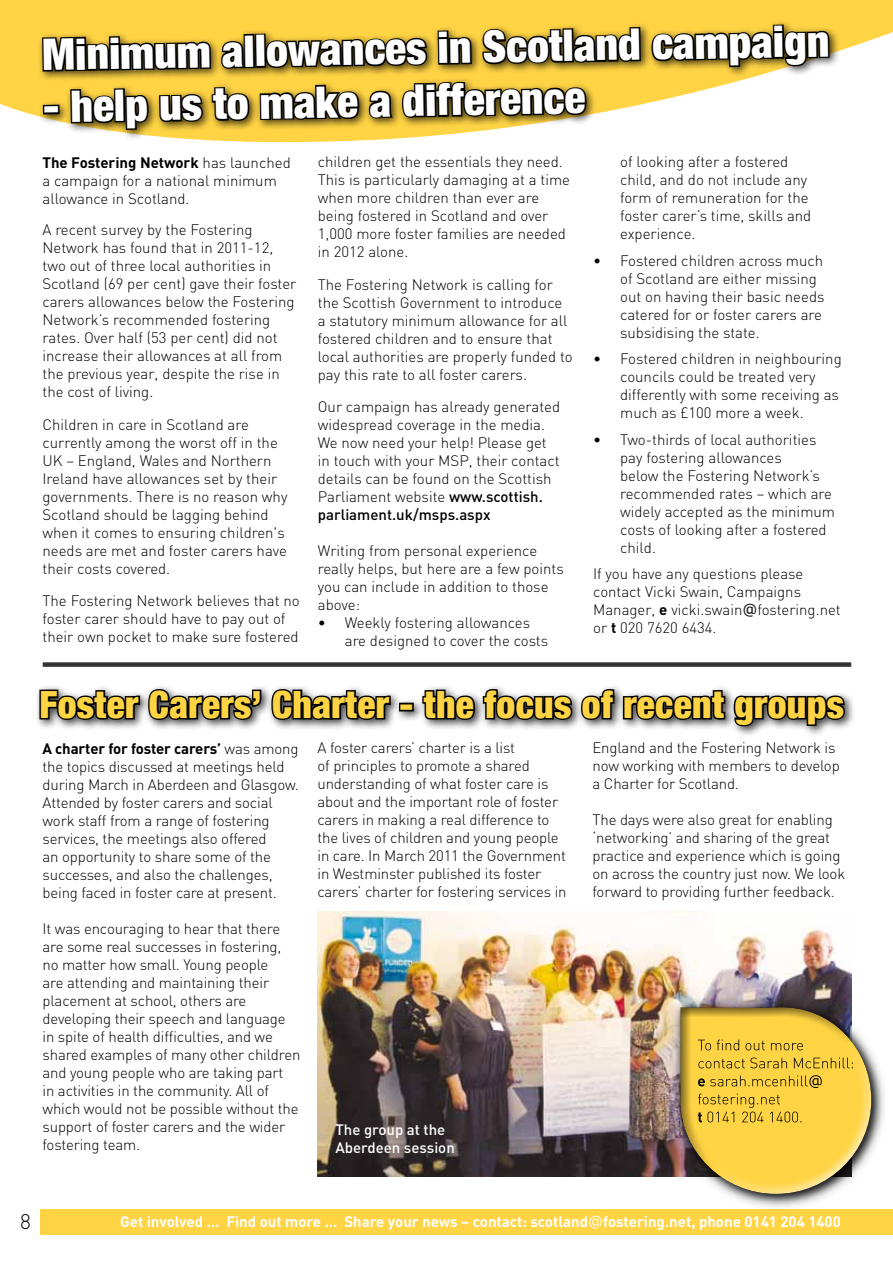
<style>
.page{position:relative;width:893px;height:1263px;background:#fff}
.page>*{position:absolute;margin:0;border:0;box-sizing:border-box;transform-origin:0 0}
.t1{font:900 condensed 43.5px "Helvetica Neue";color:#fff}
.t2{font:900 condensed 37.5px "Helvetica Neue";letter-spacing:.01em;color:#ffd444}
.t3{font:300 21px "DIN";color:#000}
.t4{font:300 15px/18px "DIN";letter-spacing:-.01em;color:#000}
.t5{font:700 15px "DIN";color:#fff}
.t6{font:500 15px/18px "DIN";color:#fff}
.s1{font-weight:700}
.s2{font-weight:500}
.s3{font-family:"Verdana";font-weight:400}
</style>
<div class="page">
<div style="left:40px;top:1209px;width:853px;height:26px;background:#ffd444"></div>
<div style="left:34px;top:684px;width:822px;height:53px;background:#000;opacity:.75"></div>
<svg style="left:38px;top:662px;width:225px;height:60px"></svg>
<svg style="left:270px;top:684px;width:122px;height:38px"></svg>
<div style="left:399px;top:703px;width:15px;height:8px;border:3px solid #000"></div>
<svg style="left:421px;top:687px;width:426px;height:41px"></svg>
<img style="left:317px;top:911px;width:534px;height:265px">
<div style="left:669px;top:996px;width:219px;height:215px;background:#000;opacity:.75"></div>
<svg style="left:680px;top:1006px;width:191px;height:188px;background:#e1bf50"></svg>
<div style="left:43px;top:662px;width:808px;height:5px;background:#343333"></div>
<svg style="left:0;top:0;width:893px;height:116px;fill:#ffd444"></svg>
<div style="left:37px;top:20px;width:804px;height:121px;background:#000;opacity:.75"></div>
<svg style="left:649px;top:0;width:182px;height:141px"></svg>
<svg style="left:41px;top:0;width:601px;height:143px;background:#ab913c"></svg>
<h1 class="t1" style="left:42px;top:28px;width:789px;rotate:-1deg">Minimum allowances in Scotland campaign</h1>
<h1 class="t1" style="left:43px;top:80px;width:544px;rotate:-1deg">- help us to make a difference</h1>
<p class="t4" style="left:43px;top:153px;width:250px"><span class="s1">The Fostering Network</span> has launched a campaign for a national minimum allowance in Scotland.</p>
<p class="t4" style="left:43px;top:221px;width:255px">A recent survey by the Fostering Network has found that in 2011-12, two out of three local authorities in Scotland (69 per cent) gave their foster carers allowances below the Fostering Network’s recommended fostering rates. Over half (53 per cent) did not increase their allowances at all from the previous year, despite the rise in the cost of living.</p>
<p class="t4" style="left:43px;top:416px;width:246px">Children in care in Scotland are currently among the worst off in the UK – England, Wales and Northern Ireland have allowances set by their governments. There is no reason why Scotland should be lagging behind when it comes to ensuring children's needs are met and foster carers have their costs covered.</p>
<p class="t4" style="left:43px;top:591px;width:259px">The Fostering Network believes that no foster carer should have to pay out of their own pocket to make sure fostered</p>
<p class="t4" style="left:318px;top:153px;width:254px">children get the essentials they need.<br>This is particularly damaging at a time when more children than ever are being fostered in Scotland and over<br>1,000 more foster families are needed in 2012 alone.</p>
<p class="t4" style="left:318px;top:276px;width:256px">The Fostering Network is calling for the Scottish Government to introduce a statutory minimum allowance for all fostered children and to ensure that local authorities are properly funded to pay this rate to all foster carers.</p>
<p class="t4" style="left:318px;top:397px;width:244px">Our campaign has already generated widespread coverage in the media.<br>We now need your help! Please get in touch with your MSP, their contact details can be found on the Scottish Parliament website <span class="s2">www.scottish. parliament.uk/msps.aspx</span></p>
<p class="t4" style="left:318px;top:541px;width:248px">Writing from personal experience really helps, but here are a few points you can include in addition to those above:</p>
<p class="t4" style="left:345px;top:613px;width:205px;text-indent:-27px">• Weekly fostering allowances are designed to cover the costs</p>
<p class="t4" style="left:620px;top:153px;width:193px">of looking after a fostered child, and do not include any form of remuneration for the foster carer’s time, skills and experience.</p>
<p class="t4" style="left:620px;top:251px;width:206px;text-indent:-27px">• Fostered children across much of Scotland are either missing out on having their basic needs catered for or foster carers are subsidising the state.</p>
<p class="t4" style="left:620px;top:350px;width:223px;text-indent:-27px">• Fostered children in neighbouring councils could be treated very differently with some receiving as much as £100 more a week.</p>
<p class="t4" style="left:620px;top:430px;width:216px;text-indent:-27px">• Two-thirds of local authorities pay fostering allowances<br>below the Fostering Network’s recommended rates – which are widely accepted as the minimum costs of looking after a fostered child.</p>
<p class="t4" style="left:593px;top:565px;width:249px">If you have any questions please contact Vicki Swain, Campaigns<br>Manager, <span class="s1">e</span> vicki.swain<span class="s3">@</span>fostering.net or <span class="s1">t</span> 020 7620 6434.</p>
<h2 class="t2" style="left:39px;top:681px;width:806px">Foster Carers’ Charter - the focus of recent groups</h2>
<p class="t4" style="left:317px;top:738px;width:251px">A foster carers’ charter is a list<br>of principles to promote a shared understanding of what foster care is about and the important role of foster carers in making a real difference to the lives of children and young people in care. In March 2011 the Government in Westminster published its foster carers’ charter for fostering services in</p>
<p class="t4" style="left:592px;top:738px;width:249px">England and the Fostering Network is now working with members to develop a Charter for Scotland.</p>
<p class="t4" style="left:43px;top:740px;width:258px"><span class="s1">A charter for foster carers’</span> was among the topics discussed at meetings held during March in Aberdeen and Glasgow.<br>Attended by foster carers and social work staff from a range of fostering services, the meetings also offered<br>an opportunity to share some of the successes, and also the challenges, being faced in foster care at present.</p>
<p class="t4" style="left:43px;top:920px;width:259px">It was encouraging to hear that there are some real successes in fostering, no matter how small. Young people<br>are attending and maintaining their placement at school, others are developing their speech and language in spite of health difficulties, and we shared examples of many other children and young people who are taking part<br>in activities in the community. All of which would not be possible without the support of foster carers and the wider fostering team.</p>
<p class="t4" style="left:592px;top:810px;width:254px">The days were also great for enabling ‘networking’ and sharing of the great practice and experience which is going on across the country just now. We look forward to providing further feedback.</p>
<p class="t6" style="left:335px;top:1120px;width:121px">The group at the<br>Aberdeen session</p>
<h3 class="t3" style="left:20px;top:1208px;width:12px">8</h3>
<p class="t5" style="left:99px;top:1211px;width:470px">Get involved ... Find out more ... Share your news – contact: scotland</p>
<p class="t5" style="left:101px;top:1211px;width:718px">Get invol ed ... Find out more ... Share your news – contac scotland<span class="s3">@@</span>fostering.net, phone 0141 204 1400</p>
<p class="t5" style="left:582px;top:1211px;width:239px">fostering. et, phone 0141 204 1 00</p>
<p class="t5" style="left:120px;top:1212px;width:722px">Get involved ... Find out more ... Share your news – contact: scotland<span class="s3">@</span>fostering.net, phone 0141 204 1400</p>
</div>
